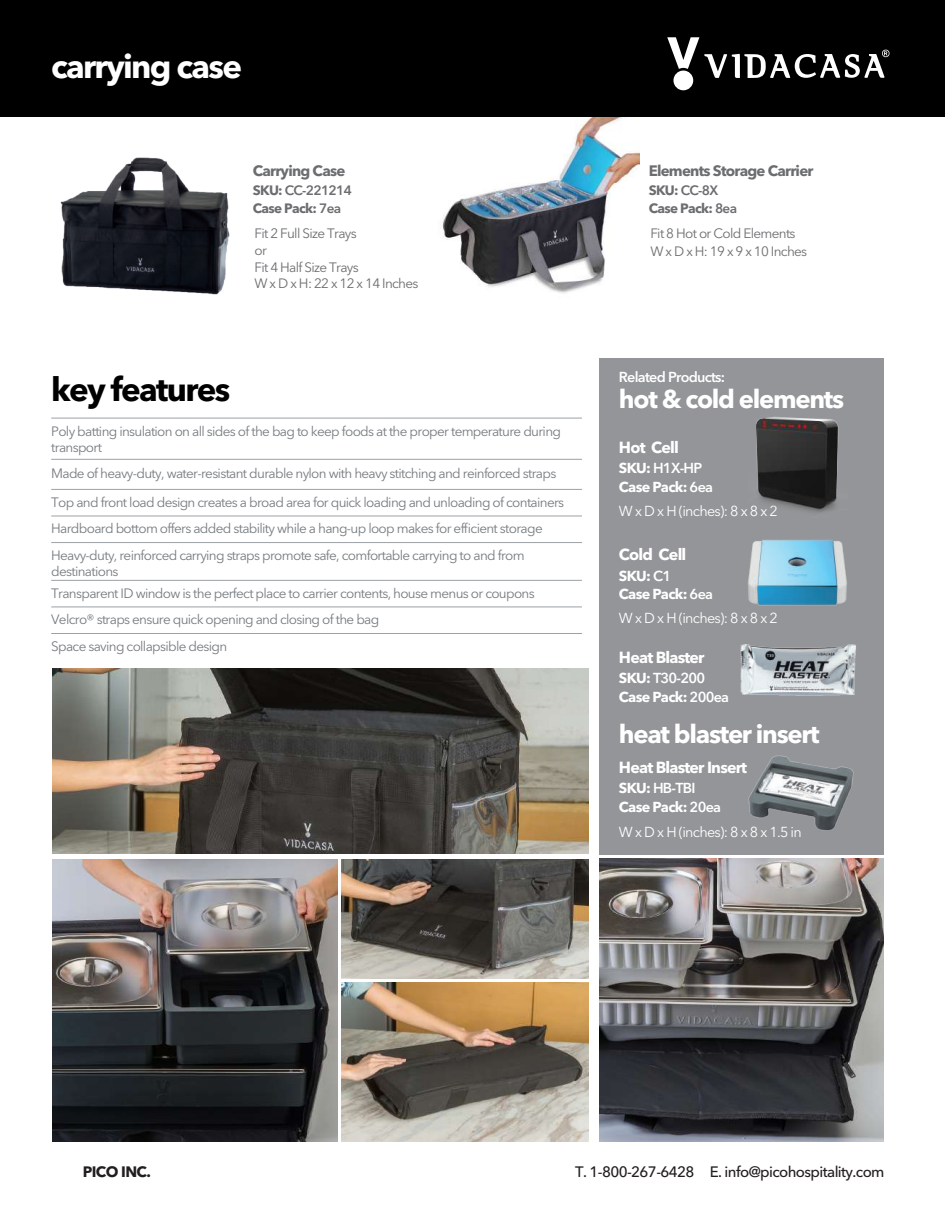
<style>
.page{position:relative;width:945px;height:1215px;background:#fff}
.page>*{position:absolute;margin:0;border:0;box-sizing:border-box;transform-origin:0 0}
.t1{font:700 33px "Avenir Next LT Pro";letter-spacing:-.05em;color:#fff}
.t2{font:700 33px "Avenir Next LT Pro";letter-spacing:-.05em;color:#000001}
.t3{font:700 25.5px "Avenir Next LT Pro";letter-spacing:-.05em;color:#fff}
.t4{font:700 15.9px "Avenir Next LT Pro";letter-spacing:-.05em;color:#fff}
.t5{font:500 15px "Avenir Next LT Pro";letter-spacing:-.04em;color:#231f20}
.t6{font:700 15px "Avenir Next LT Pro";letter-spacing:-.05em;color:#6c6d70}
.t7{font:700 15px "Avenir Next LT Pro";letter-spacing:-.04em;color:#231f20}
.t8{font:700 14.4px/18.8px "Avenir Next LT Pro";letter-spacing:-.05em;color:#fff}
.t9{font:14.4px "Avenir Next LT Pro";letter-spacing:-.05em;color:#fff}
.t10{font:600 14.4px "Avenir Next LT Pro";letter-spacing:-.05em;color:#fff}
.t11{font:13.5px/26.5px "Avenir Next LT Pro";letter-spacing:-.05em;color:#767b7f}
.t12{font:13.5px "Avenir Next LT Pro";letter-spacing:-.05em;color:#6c6d70}
.t13{font:700 13.5px "Avenir Next LT Pro";letter-spacing:-.05em;color:#6c6d70}
.t14{font:600 13.5px "Avenir Next LT Pro";letter-spacing:-.05em;color:#6c6d70}
.s1{font-weight:700}
.s2{font-weight:600}
</style>
<div class="page">
<img style="left:425px;top:116px;width:214px;height:177px">
<img style="left:599px;top:859px;width:285px;height:282px">
<hr style="left:51px;top:459px;width:531px;height:1px;background:#9ba1a4">
<hr style="left:51px;top:418px;width:531px;height:1px;background:#9ba1a4">
<hr style="left:51px;top:489px;width:531px;height:1px;background:#9ba1a4">
<hr style="left:51px;top:516px;width:531px;height:1px;background:#9ba1a4">
<hr style="left:51px;top:542px;width:531px;height:1px;background:#9ba1a4">
<hr style="left:51px;top:580px;width:531px;height:1px;background:#9ba1a4">
<hr style="left:51px;top:607px;width:531px;height:1px;background:#9ba1a4">
<hr style="left:51px;top:633px;width:531px;height:1px;background:#9ba1a4">
<div style="left:0;top:0;width:945px;height:116px;background:#000001"></div>
<div style="left:673px;top:71px;width:20px;height:19px;background:#fff;border-radius:50%"></div>
<svg style="left:667px;top:37px;width:223px;height:41px"></svg>
<img style="left:60px;top:157px;width:170px;height:138px">
<img style="left:53px;top:853px;width:284px;height:288px">
<img style="left:342px;top:983px;width:246px;height:158px">
<img style="left:342px;top:853px;width:246px;height:125px">
<img style="left:53px;top:669px;width:535px;height:184px">
<hr style="left:51px;top:855px;width:541px;height:4px;background:#fff">
<div style="left:599px;top:358px;width:285px;height:497px;background:#939598"></div>
<img style="left:748px;top:540px;width:99px;height:66px">
<img style="left:740px;top:644px;width:116px;height:52px">
<img style="left:748px;top:755px;width:106px;height:75px">
<img style="left:756px;top:416px;width:83px;height:97px">
<h1 class="t1" style="left:51px;top:46px;width:192px">carrying case</h1>
<p class="t6" style="left:253px;top:161px;width:94px">Carrying Case</p>
<p class="t14" style="left:253px;top:182px;width:101px"><span class="s1">SKU:</span> CC-221214</p>
<p class="t12" style="left:254px;top:225px;width:104px">Fit 2 Full Size Trays</p>
<p class="t13" style="left:253px;top:200px;width:90px">Case Pack: <span class="s2">7ea</span></p>
<p class="t12" style="left:254px;top:242px;width:14px">or</p>
<p class="t12" style="left:254px;top:259px;width:106px">Fit 4 Half Size Trays</p>
<p class="t12" style="left:254px;top:275px;width:166px">W x D x H: 22 x 12 x 14 Inches</p>
<h1 class="t2" style="left:51px;top:369px;width:181px">key features</h1>
<p class="t11" style="left:51px;top:423px;width:511px;line-height:16.2px">Poly batting insulation on all sides of the bag to keep foods at the proper temperature during transport</p>
<p class="t11" style="left:51px;top:460px;width:507px">Made of heavy-duty, water-resistant durable nylon with heavy stitching and reinforced straps</p>
<p class="t11" style="left:51px;top:489px;width:515px">Top and front load design creates a broad area for quick loading and unloading of containers</p>
<p class="t11" style="left:51px;top:515px;width:493px">Hardboard bottom offers added stability while a hang-up loop makes for efficient storage<br>Heavy-duty, reinforced carrying straps promote safe, comfortable carrying to and from</p>
<p class="t11" style="left:51px;top:561px;width:485px;line-height:21.6px">destinations<br>Transparent ID window is the perfect place to carrier contents, house menus or coupons</p>
<p class="t11" style="left:51px;top:606px;width:330px">Velcro® straps ensure quick opening and closing of the bag</p>
<p class="t11" style="left:51px;top:633px;width:178px">Space saving collapsible design</p>
<p class="t6" style="left:649px;top:161px;width:166px">Elements Storage Carrier</p>
<p class="t14" style="left:649px;top:182px;width:71px"><span class="s1">SKU:</span> CC-8X</p>
<p class="t12" style="left:650px;top:225px;width:147px">Fit 8 Hot or Cold Elements</p>
<p class="t13" style="left:649px;top:200px;width:90px">Case Pack: <span class="s2">8ea</span></p>
<p class="t12" style="left:650px;top:243px;width:158px">W x D x H: 19 x 9 x 10 Inches</p>
<p class="t10" style="left:619px;top:368px;width:108px">Related Products:</p>
<h2 class="t3" style="left:619px;top:384px;width:227px">hot &amp; cold elements</h2>
<p class="t4" style="left:619px;top:438px;width:61px">Hot Cell</p>
<p class="t8" style="left:619px;top:459px;width:96px">SKU: <span class="s2">H1X-HP<br></span>Case Pack: <span class="s2">6ea</span></p>
<p class="t9" style="left:619px;top:502px;width:160px">W x D x H (inches): 8 x 8 x 2</p>
<p class="t4" style="left:619px;top:545px;width:69px">Cold Cell</p>
<p class="t8" style="left:619px;top:566px;width:96px">SKU: <span class="s2">C1<br></span>Case Pack: <span class="s2">6ea</span></p>
<p class="t9" style="left:619px;top:610px;width:160px">W x D x H (inches): 8 x 8 x 2</p>
<p class="t4" style="left:619px;top:648px;width:87px">Heat Blaster</p>
<p class="t8" style="left:619px;top:669px;width:112px">SKU: <span class="s2">T30-200<br></span>Case Pack: <span class="s2">200ea</span></p>
<h2 class="t3" style="left:619px;top:718px;width:202px">heat blaster insert</h2>
<p class="t4" style="left:619px;top:758px;width:130px">Heat Blaster Insert</p>
<p class="t8" style="left:619px;top:779px;width:104px">SKU: <span class="s2">HB-TBI<br></span>Case Pack: <span class="s2">20ea</span></p>
<p class="t9" style="left:619px;top:823px;width:184px">W x D x H (inches): 8 x 8 x 1.5 in</p>
<p class="t7" style="left:83px;top:1163px;width:70px">PICO INC.</p>
<p class="t5" style="left:575px;top:1163px;width:311px">T. 1-800-267-6428 E. info@picohospitality.com</p>
</div>
